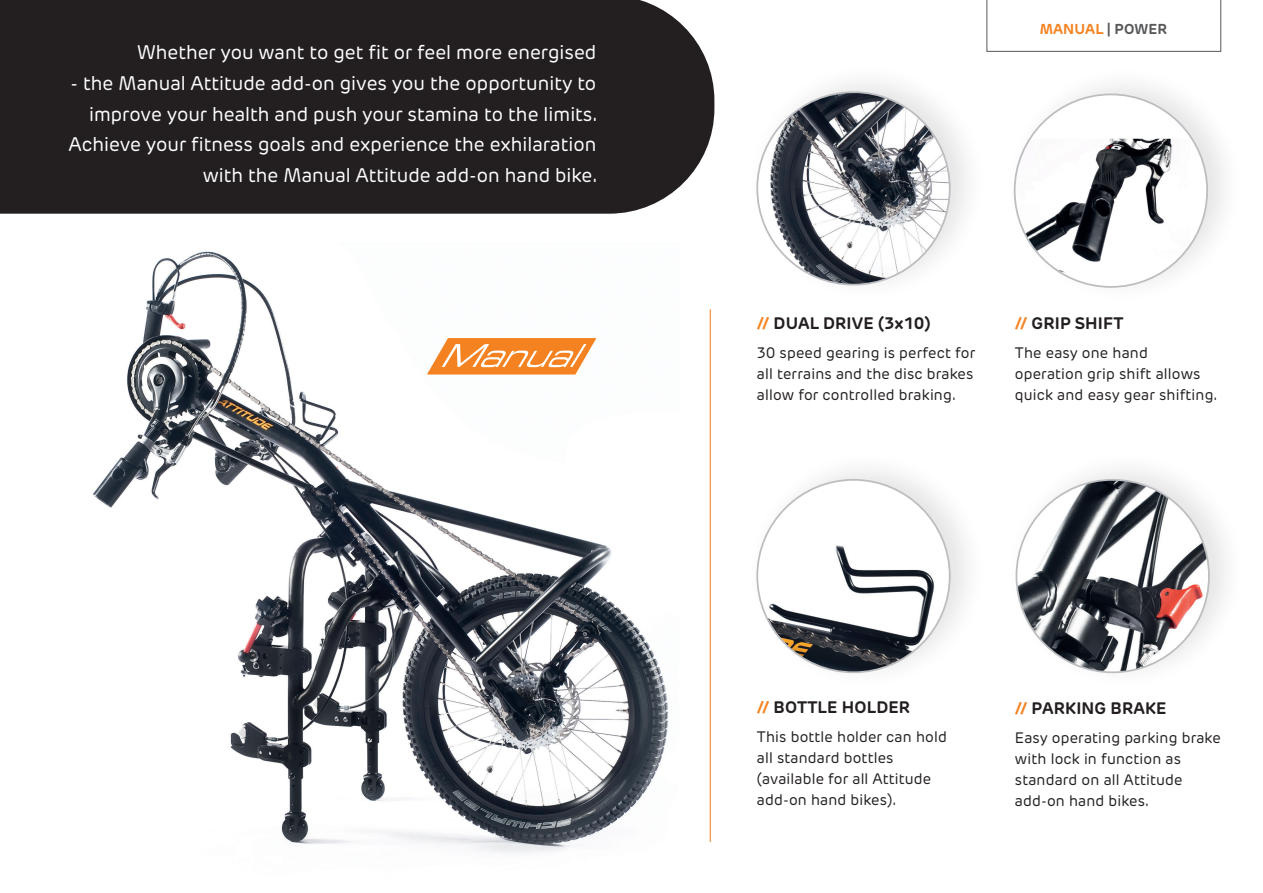
<style>
.page{position:relative;width:1263px;height:893px;background:#fff}
.page>*{position:absolute;margin:0;border:0;box-sizing:border-box;transform-origin:0 0}
.Intro_Univers_Com{font:19.5px/30.8px "New Rubrik Edge";color:#fff;text-align:right}
.Copy_Head_Univers_Co{font:700 16.5px "New Rubrik Edge";letter-spacing:.01em;color:#231f20}
.Copy_Univers_Com_-_C{font:15px/21px "New Rubrik Edge";letter-spacing:.01em;color:#231f20}
.Copy_Head_Univers_Co-2{font:15px/21px "New Rubrik Edge";letter-spacing:.01em;color:#231f20}
.Tabs_Univers_Com_-_C{font:700 14.25px "New Rubrik Edge";letter-spacing:.01em;color:#f58220}
.s1{color:#57585a}
.s2{color:#f58220}
</style>
<div class="page">
<div style="left:0;top:0;width:715px;height:214px;background:#231f20"></div>
<img style="left:93px;top:251px;width:575px;height:603px">
<svg style="left:986px;top:0;width:235px;height:52px"></svg>
<hr style="left:710px;top:309px;width:1px;height:533px;background:#f58220">
<svg style="left:427px;top:338px;width:169px;height:36px"></svg>
<div style="left:746px;top:62px;width:241px;height:241px;background:#231f20;opacity:.12"></div>
<img style="left:757px;top:92px;width:193px;height:193px;border-radius:96px">
<div style="left:1004px;top:64px;width:241px;height:241px;background:#231f20;opacity:.12"></div>
<div style="left:1015px;top:94px;width:192px;height:193px;background:#fff;border-radius:50%"></div>
<img style="left:1015px;top:139px;width:176px;height:133px">
<div style="left:746px;top:449px;width:241px;height:241px;background:#231f20;opacity:.12"></div>
<div style="left:757px;top:480px;width:193px;height:192px;background:#fff;border-radius:50%"></div>
<img style="left:757px;top:527px;width:193px;height:145px">
<div style="left:1006px;top:449px;width:240px;height:241px;background:#231f20;opacity:.12"></div>
<img style="left:1016px;top:480px;width:193px;height:192px;border-radius:96px">
<p class="Intro_Univers_Com" style="left:137px;top:37px;width:461px">Whether you want to get fit or feel more energised</p>
<p class="Intro_Univers_Com" style="left:68px;top:68px;width:530px">- the Manual Attitude add-on gives you the opportunity to improve your health and push your stamina to the limits.<br>Achieve your fitness goals and experience the exhilaration with the Manual Attitude add-on hand bike.</p>
<p class="Tabs_Univers_Com_-_C" style="left:1040px;top:20px;width:129px">MANUAL <span class="s1">| POWER</span></p>
<p class="Copy_Head_Univers_Co" style="left:757px;top:313px;width:175px"><span class="s2">//</span> DUAL DRIVE (3x10)</p>
<p class="Copy_Head_Univers_Co-2" style="left:757px;top:342px;width:220px">30 speed gearing is perfect for all terrains and the disc brakes allow for controlled braking.</p>
<p class="Copy_Head_Univers_Co" style="left:1015px;top:313px;width:110px"><span class="s2">//</span> GRIP SHIFT</p>
<p class="Copy_Univers_Com_-_C" style="left:1015px;top:342px;width:204px">The easy one hand operation grip shift allows quick and easy gear shifting.</p>
<p class="Copy_Head_Univers_Co" style="left:757px;top:697px;width:155px"><span class="s2">//</span> BOTTLE HOLDER</p>
<p class="Copy_Univers_Com_-_C" style="left:757px;top:726px;width:191px">This bottle holder can hold all standard bottles (available for all Attitude add-on hand bikes).</p>
<p class="Copy_Head_Univers_Co" style="left:1015px;top:697px;width:153px"><span class="s2">//</span> PARKING BRAKE</p>
<p class="Copy_Univers_Com_-_C" style="left:1015px;top:727px;width:207px">Easy operating parking brake with lock in function as standard on all Attitude add-on hand bikes.</p>
</div>
